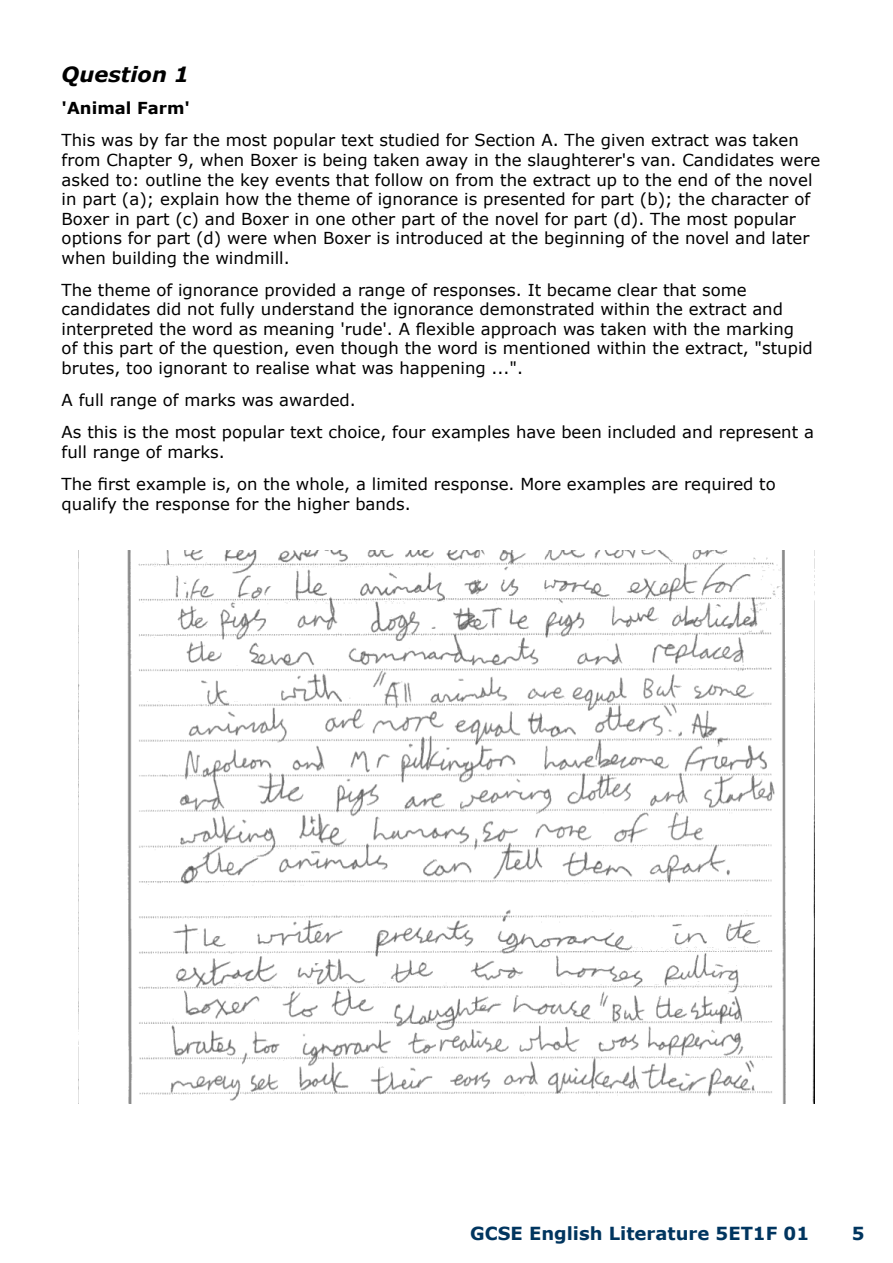
<style>
.page{position:relative;width:893px;height:1263px;background:#fff}
.page>*{position:absolute;margin:0;border:0;box-sizing:border-box;transform-origin:0 0}
.t1{font:italic 700 21px "Verdana";color:#000}
.t2{font:700 18px "Verdana";color:#00355f}
.t3{font:16.5px/19.5px "Verdana";color:#000}
.t4{font:700 16.5px "Verdana";color:#000}
</style>
<div class="page">
<img style="left:79px;top:551px;width:735px;height:552px">
<p class="t1" style="left:62px;top:59px;width:129px">Question 1</p>
<p class="t4" style="left:62px;top:97px;width:130px">'Animal Farm'</p>
<p class="t3" style="left:62px;top:131px;width:760px">This was by far the most popular text studied for Section A. The given extract was taken from Chapter 9, when Boxer is being taken away in the slaughterer's van. Candidates were asked to: outline the key events that follow on from the extract up to the end of the novel in part (a); explain how the theme of ignorance is presented for part (b); the character of Boxer in part (c) and Boxer in one other part of the novel for part (d). The most popular options for part (d) were when Boxer is introduced at the beginning of the novel and later when building the windmill.</p>
<p class="t3" style="left:62px;top:280px;width:753px">The theme of ignorance provided a range of responses. It became clear that some candidates did not fully understand the ignorance demonstrated within the extract and interpreted the word as meaning 'rude'. A flexible approach was taken with the marking of this part of the question, even though the word is mentioned within the extract, "stupid brutes, too ignorant to realise what was happening ...".</p>
<p class="t3" style="left:62px;top:384px;width:754px;line-height:32.2px">A full range of marks was awarded.<br>As this is the most popular text choice, four examples have been included and represent a</p>
<p class="t3" style="left:62px;top:435px;width:716px;line-height:32.2px">full range of marks.<br>The first example is, on the whole, a limited response. More examples are required to</p>
<p class="t3" style="left:62px;top:494px;width:351px">qualify the response for the higher bands.</p>
<p class="t2" style="left:470px;top:1221px;width:340px">GCSE English Literature 5ET1F 01</p>
<p class="t2" style="left:852px;top:1221px;width:14px">5</p>
</div>
